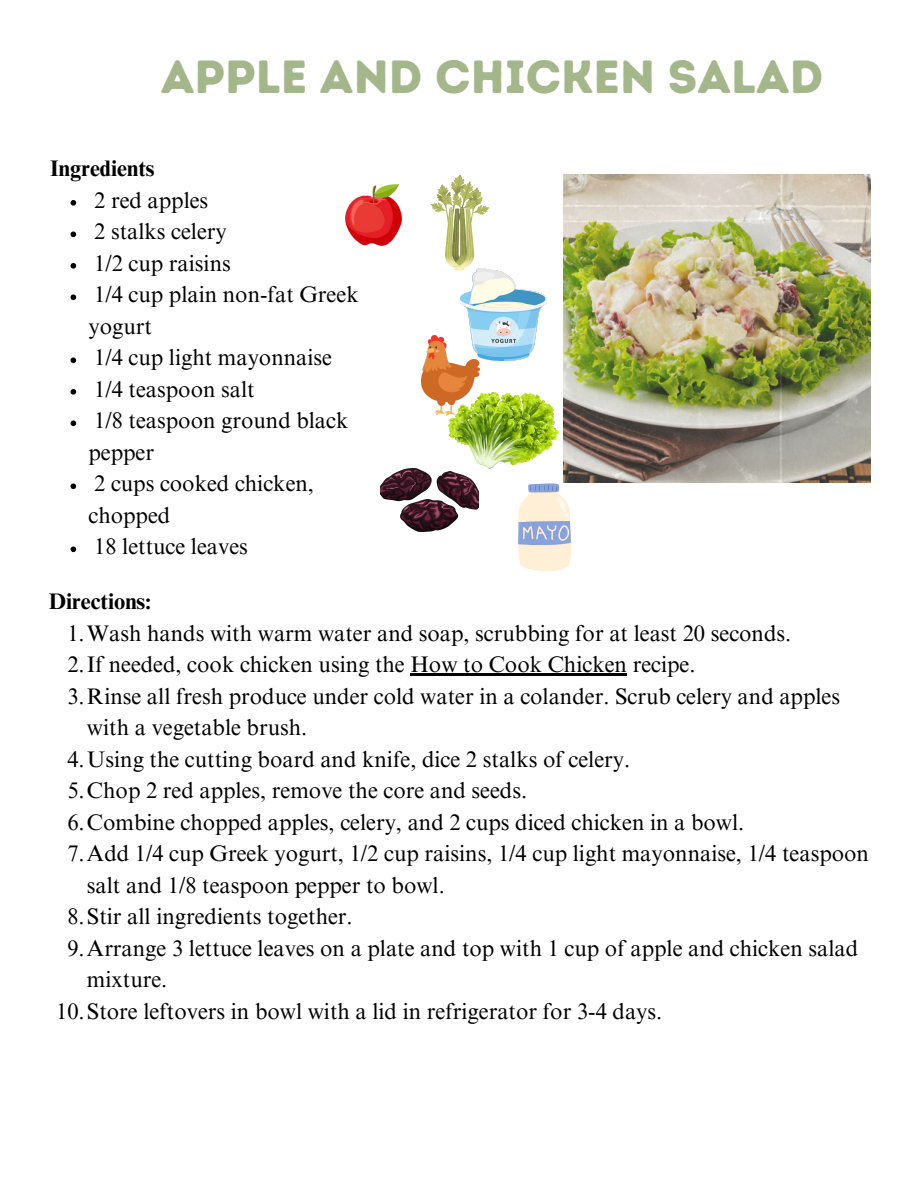
<style>
.page{position:relative;width:918px;height:1188px;background:#fff}
.page>*{position:absolute;margin:0;border:0;box-sizing:border-box;transform-origin:0 0}
.t1{font:46.5px "Intro Rust Base";color:#a3b78a}
.t2{font:22.5px/31.5px "Times NRMT Pro";color:#000}
.t3{font:700 22.5px "Times NRMT Pro";color:#000}
</style>
<div class="page">
<img style="left:563px;top:175px;width:308px;height:308px">
<hr style="left:410px;top:673px;width:217px;height:2px;background:#000">
<svg style="left:71px;top:200px;width:5px;height:6px"></svg>
<svg style="left:71px;top:231px;width:5px;height:6px"></svg>
<svg style="left:71px;top:263px;width:5px;height:6px"></svg>
<svg style="left:71px;top:294px;width:5px;height:6px"></svg>
<svg style="left:71px;top:357px;width:5px;height:6px"></svg>
<svg style="left:71px;top:389px;width:5px;height:6px"></svg>
<svg style="left:71px;top:420px;width:5px;height:6px"></svg>
<svg style="left:71px;top:483px;width:5px;height:6px"></svg>
<svg style="left:71px;top:546px;width:5px;height:6px"></svg>
<img style="left:346px;top:184px;width:55px;height:61px">
<svg style="left:431px;top:175px;width:58px;height:95px"></svg>
<img style="left:381px;top:468px;width:98px;height:63px">
<img style="left:460px;top:268px;width:87px;height:93px">
<svg style="left:518px;top:483px;width:53px;height:89px;background:#dedcdd"></svg>
<img style="left:448px;top:392px;width:110px;height:77px">
<img style="left:421px;top:336px;width:59px;height:80px">
<p class="t1" style="left:161px;top:49px;width:665px">APPLE AND CHICKEN SALAD</p>
<p class="t3" style="left:50px;top:160px;width:106px">Ingredients</p>
<p class="t2" style="left:94px;top:187px;width:116px">2 red apples</p>
<p class="t2" style="left:94px;top:219px;width:134px">2 stalks celery</p>
<p class="t2" style="left:94px;top:250px;width:138px">1/2 cup raisins</p>
<p class="t2" style="left:89px;top:282px;width:272px">1/4 cup plain non-fat Greek yogurt</p>
<p class="t2" style="left:94px;top:345px;width:239px">1/4 cup light mayonnaise</p>
<p class="t2" style="left:94px;top:376px;width:162px">1/4 teaspoon salt</p>
<p class="t2" style="left:89px;top:408px;width:261px">1/8 teaspoon ground black pepper</p>
<h2 class="t2" style="left:89px;top:471px;width:227px">2 cups cooked chicken, chopped</h2>
<p class="t2" style="left:94px;top:534px;width:155px">18 lettuce leaves</p>
<h2 class="t3" style="left:49px;top:593px;width:104px">Directions:</h2>
<p class="t2" style="left:67px;top:620px;width:725px">1.Wash hands with warm water and soap, scrubbing for at least 20 seconds.</p>
<p class="t2" style="left:67px;top:651px;width:630px">2.If needed, cook chicken using the How to Cook Chicken recipe.</p>
<p class="t2" style="left:87px;top:683px;width:755px;text-indent:-20px">3.Rinse all fresh produce under cold water in a colander. Scrub celery and apples with a vegetable brush.</p>
<p class="t2" style="left:67px;top:746px;width:564px">4.Using the cutting board and knife, dice 2 stalks of celery.</p>
<p class="t2" style="left:67px;top:777px;width:461px">5.Chop 2 red apples, remove the core and seeds.</p>
<p class="t2" style="left:67px;top:809px;width:678px">6.Combine chopped apples, celery, and 2 cups diced chicken in a bowl.</p>
<p class="t2" style="left:87px;top:840px;width:784px;text-indent:-20px">7.Add 1/4 cup Greek yogurt, 1/2 cup raisins, 1/4 cup light mayonnaise, 1/4 teaspoon salt and 1/8 teaspoon pepper to bowl.</p>
<p class="t2" style="left:67px;top:903px;width:287px">8.Stir all ingredients together.</p>
<p class="t2" style="left:87px;top:935px;width:773px;text-indent:-20px">9.Arrange 3 lettuce leaves on a plate and top with 1 cup of apple and chicken salad mixture.</p>
<p class="t2" style="left:56px;top:998px;width:608px">10.Store leftovers in bowl with a lid in refrigerator for 3-4 days.</p>
</div>
